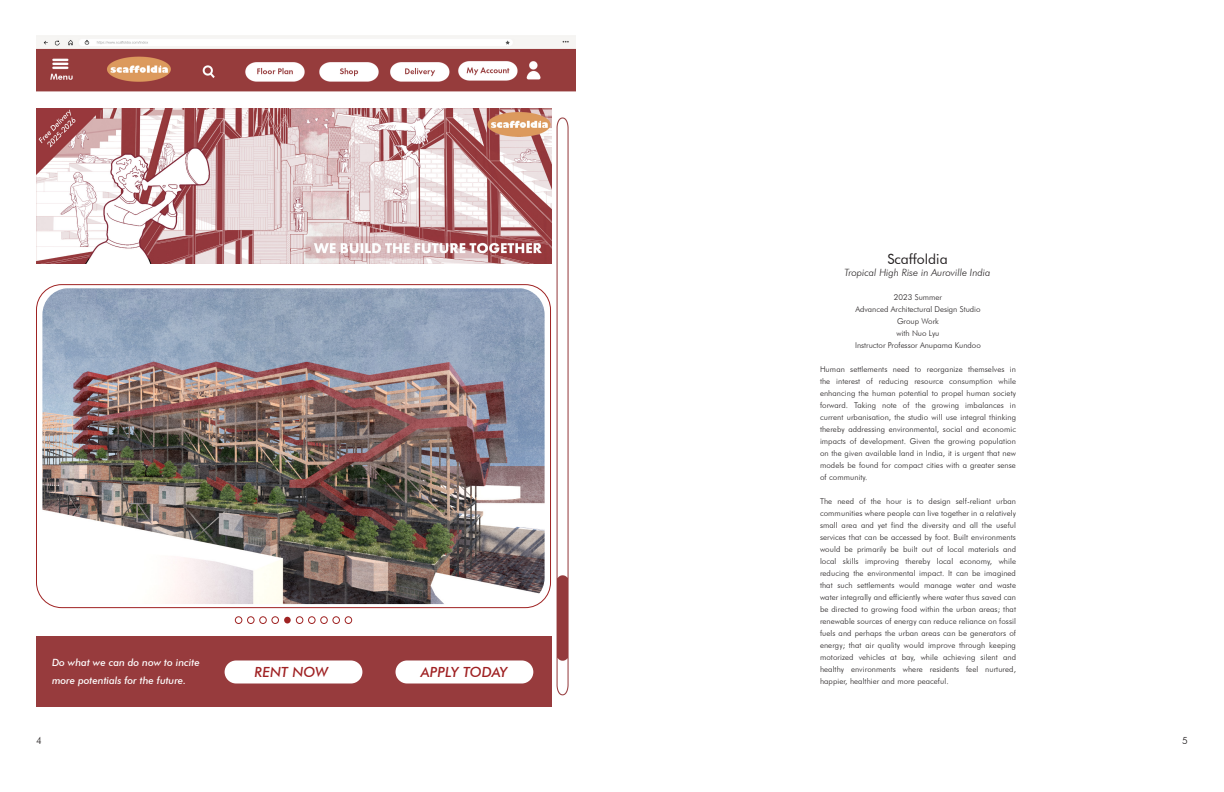
<style>
.page{position:relative;width:1224px;height:792px;background:#fff}
.page>*{position:absolute;margin:0;border:0;box-sizing:border-box;transform-origin:0 0}
.t1{font:italic 500 14px "Futura BT";color:#9f2123}
.t2{font:14px "Futura BT";color:#231f20}
.t3{font:italic 500 10px/18px "Futura BT";color:#fff}
.t4{font:italic 300 10px "Futura BT";color:#231f20}
.t5{font:300 10px "Futura BT";color:#231f20}
.t6{font:300 8px/12px "Futura BT";letter-spacing:.01em;color:#231f20;text-align:justify}
</style>
<div class="page">
<img style="left:36px;top:36px;width:540px;height:671px">
<img style="left:36px;top:108px;width:516px;height:156px">
<div style="left:36px;top:636px;width:515px;height:72px;background:#973b3d"></div>
<div style="left:225px;top:660px;width:137px;height:24px;background:#fff;border-radius:12px"></div>
<div style="left:396px;top:660px;width:137px;height:24px;background:#fff;border-radius:12px"></div>
<img style="left:42px;top:288px;width:503px;height:316px">
<div style="left:235px;top:616px;width:7px;height:8px;border:1px solid #9f2323;border-radius:50%"></div>
<div style="left:284px;top:617px;width:7px;height:7px;background:#9f2323;border-radius:50%"></div>
<div style="left:259px;top:616px;width:8px;height:8px;border:1px solid #9f2323;border-radius:50%"></div>
<div style="left:308px;top:616px;width:8px;height:8px;border:1px solid #9f2323;border-radius:50%"></div>
<div style="left:332px;top:616px;width:8px;height:8px;border:1px solid #9f2323;border-radius:50%"></div>
<div style="left:247px;top:616px;width:8px;height:8px;border:1px solid #9f2323;border-radius:50%"></div>
<div style="left:296px;top:616px;width:7px;height:8px;border:1px solid #9f2323;border-radius:50%"></div>
<div style="left:271px;top:616px;width:8px;height:8px;border:1px solid #9f2323;border-radius:50%"></div>
<div style="left:320px;top:616px;width:8px;height:8px;border:1px solid #9f2323;border-radius:50%"></div>
<div style="left:345px;top:616px;width:7px;height:8px;border:1px solid #9f2323;border-radius:50%"></div>
<p class="t2" style="left:887px;top:251px;width:62px">Scaffoldia</p>
<p class="t4" style="left:845px;top:266px;width:147px">Tropical High Rise in Auroville India</p>
<p class="t3" style="left:52px;top:653px;width:149px">Do what we can do now to incite more potentials for the future.</p>
<p class="t1" style="left:255px;top:664px;width:75px">RENT NOW</p>
<p class="t1" style="left:421px;top:664px;width:88px">APPLY TODAY</p>
<p class="t6" style="left:894px;top:291px;width:50px">2023 Summer</p>
<p class="t6" style="left:855px;top:303px;width:127px">Advanced Architectural Design Studio</p>
<p class="t6" style="left:897px;top:315px;width:43px">Group Work</p>
<p class="t6" style="left:897px;top:327px;width:44px">with Nuo Lyu</p>
<p class="t6" style="left:855px;top:339px;width:127px">Instructor Professor Anupama Kundoo</p>
<p class="t6" style="left:820px;top:363px;width:198px">Human settlements need to reorganize themselves in the interest of reducing resource consumption while enhancing the human potential to propel human society forward. Taking note of the growing imbalances in current urbanisation, the studio will use integral thinking thereby addressing environmental, social and economic impacts of development. Given the growing population on the given available land in India, it is urgent that new models be found for compact cities with a greater sense of community.</p>
<p class="t6" style="left:820px;top:495px;width:198px">The need of the hour is to design self-reliant urban communities where people can live together in a relatively small area and yet find the diversity and all the useful services that can be accessed by foot. Built environments would be primarily be built out of local materials and local skills improving thereby local economy, while reducing the environmental impact. It can be imagined that such settlements would manage water and waste water integrally and efficiently where water thus saved can be directed to growing food within the urban areas; that renewable sources of energy can reduce reliance on fossil fuels and perhaps the urban areas can be generators of energy; that air quality would improve through keeping motorized vehicles at bay, while achieving silent and healthy environments where residents feel nurtured, happier, healthier and more peaceful.</p>
<p class="t5" style="left:36px;top:734px;width:7px">4</p>
<p class="t5" style="left:1182px;top:734px;width:7px">5</p>
</div>
